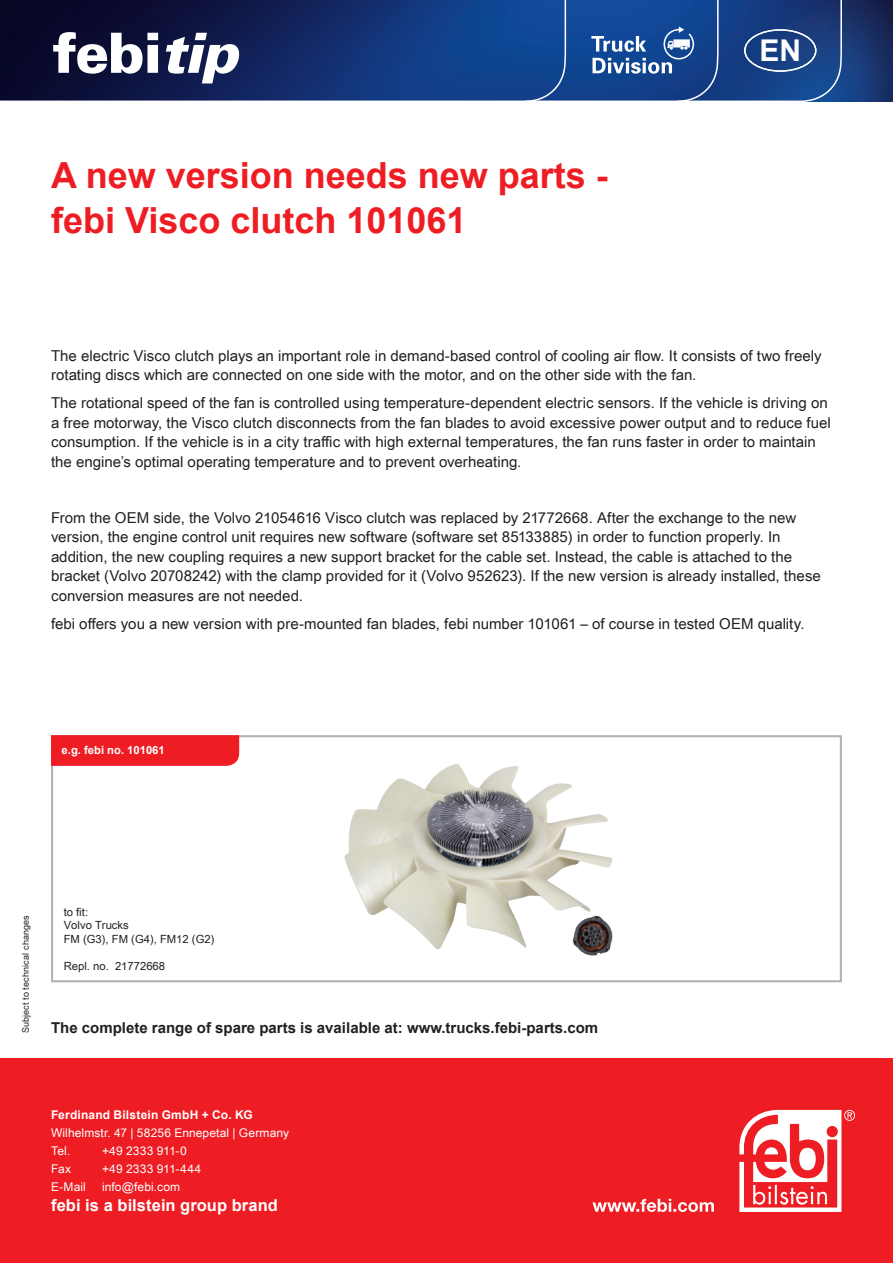
<style>
.page{position:relative;width:893px;height:1263px;background:#fff}
.page>*{position:absolute;margin:0;border:0;box-sizing:border-box;transform-origin:0 0}
.t1{font:700 36px/45px "Arial";color:#ee1d23}
.t2{font:700 30px "Arial";color:#fff}
.t3{font:700 16.5px "Arial";letter-spacing:.005em;color:#fff}
.t4{font:15px/19.5px "Arial Unicode MS";color:#231f20}
.t5{font:700 15px "Arial";color:#231f20}
.t6{font:12px/18px "Arial Unicode MS";letter-spacing:.01em;color:#fff}
.t7{font:700 12px "Arial";letter-spacing:.015em;color:#fff}
.t8{font:11.25px/13.5px "Arial Unicode MS";color:#231f20}
.t9{font:700 11.25px "Arial";color:#fff}
.t10{font:9px "Arial Unicode MS";letter-spacing:.02em;color:#231f20}
</style>
<div class="page">
<img style="left:843px;top:0;width:50px;height:102px">
<svg style="left:0;top:0;width:843px;height:102px;background:#163470"></svg>
<div style="left:0;top:1059px;width:893px;height:204px;background:#ee1d23"></div>
<svg style="left:739px;top:1110px;width:116px;height:102px"></svg>
<svg style="left:592px;top:1199px;width:122px;height:13px"></svg>
<div style="left:744px;top:29px;width:72px;height:43px;border:1px solid #fff;border-radius:50%"></div>
<svg style="left:591px;top:0;width:128px;height:102px;background:#2e5a9d"></svg>
<svg style="left:53px;top:32px;width:187px;height:51px"></svg>
<div style="left:51px;top:735px;width:791px;height:247px;border:2px solid #b4b2b2"></div>
<img style="left:344px;top:764px;width:269px;height:192px">
<div style="left:51px;top:735px;width:188px;height:31px;background:#ee1d23"></div>
<h1 class="t1" style="left:51px;top:154px;width:558px">A new version needs new parts - febi Visco clutch 101061</h1>
<h2 class="t2" style="left:759px;top:31px;width:43px">EN</h2>
<p class="t4" style="left:51px;top:345px;width:772px">The electric Visco clutch plays an important role in demand-based control of cooling air flow. It consists of two freely rotating discs which are connected on one side with the motor, and on the other side with the fan.</p>
<p class="t4" style="left:51px;top:393px;width:781px">The rotational speed of the fan is controlled using temperature-dependent electric sensors. If the vehicle is driving on a free motorway, the Visco clutch disconnects from the fan blades to avoid excessive power output and to reduce fuel consumption. If the vehicle is in a city traffic with high external temperatures, the fan runs faster in order to maintain the engine’s optimal operating temperature and to prevent overheating.</p>
<p class="t4" style="left:51px;top:508px;width:771px">From the OEM side, the Volvo 21054616 Visco clutch was replaced by 21772668. After the exchange to the new version, the engine control unit requires new software (software set 85133885) in order to function properly. In addition, the new coupling requires a new support bracket for the cable set. Instead, the cable is attached to the bracket (Volvo 20708242) with the clamp provided for it (Volvo 952623). If the new version is already installed, these conversion measures are not needed.</p>
<p class="t4" style="left:51px;top:614px;width:755px">febi offers you a new version with pre-mounted fan blades, febi number 101061 – of course in tested OEM quality.</p>
<p class="t9" style="left:62px;top:742px;width:105px">e.g. febi no. 101061</p>
<p class="t10" style="left:19px;top:1033px;width:120px;rotate:-90deg">Subject to technical changes</p>
<p class="t8" style="left:64px;top:904px;width:152px">to fit:<br>Volvo Trucks<br>FM (G3), FM (G4), FM12 (G2)</p>
<p class="t8" style="left:64px;top:958px;width:103px">Repl. no. 21772668</p>
<p class="t5" style="left:51px;top:1018px;width:549px">The complete range of spare parts is available at: www.trucks.febi-parts.com</p>
<p class="t7" style="left:51px;top:1106px;width:203px">Ferdinand Bilstein GmbH + Co. KG</p>
<p class="t6" style="left:51px;top:1123px;width:240px">Wilhelmstr. 47 | 58256 Ennepetal | Germany<br>Tel.</p>
<p class="t6" style="left:102px;top:1141px;width:86px">+49 2333 911-0</p>
<p class="t6" style="left:51px;top:1159px;width:22px">Fax</p>
<p class="t6" style="left:102px;top:1159px;width:101px">+49 2333 911-444</p>
<p class="t6" style="left:51px;top:1177px;width:36px">E-Mail</p>
<p class="t6" style="left:102px;top:1177px;width:80px">info@febi.com</p>
<p class="t3" style="left:51px;top:1194px;width:228px">febi is a bilstein group brand</p>
</div>
